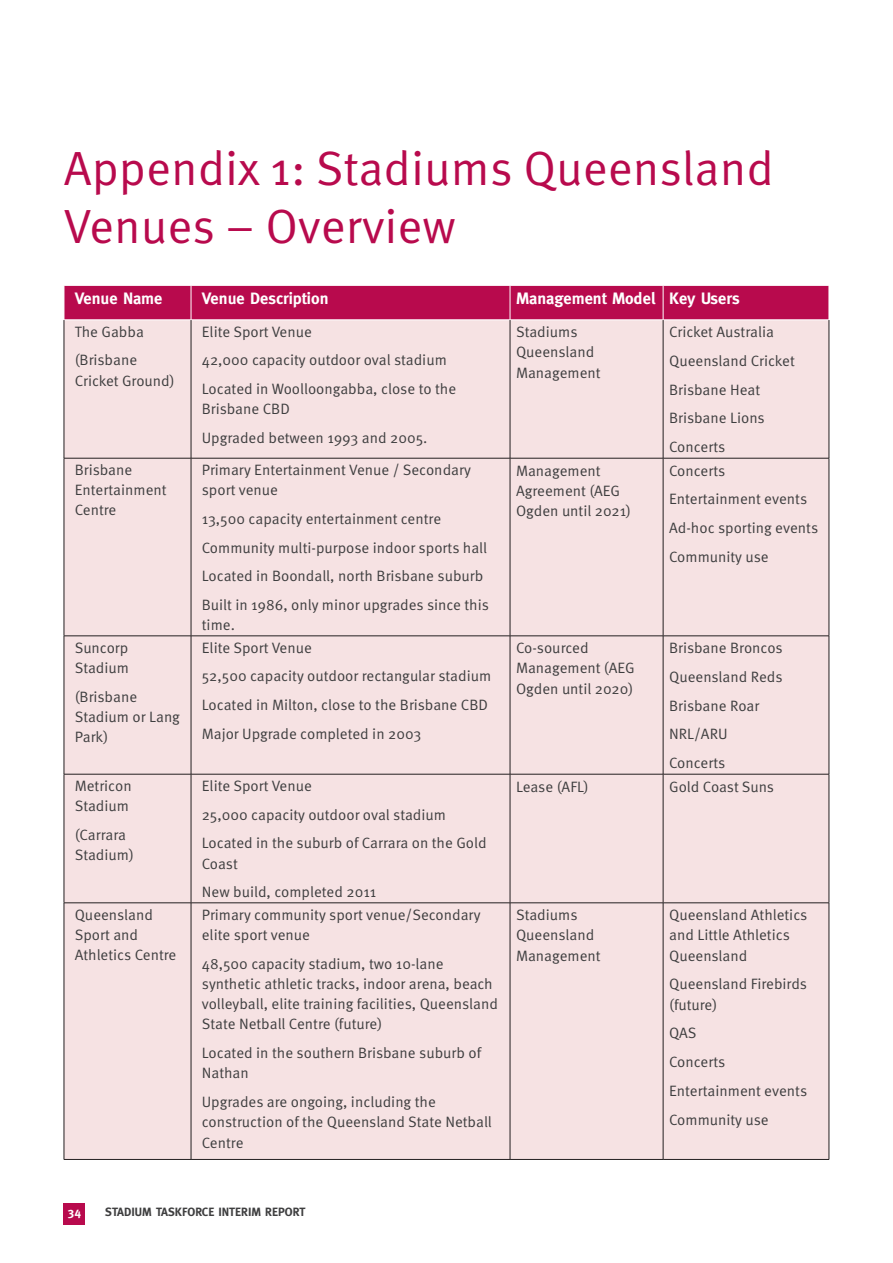
<style>
.page{position:relative;width:893px;height:1263px;background:#fff}
.page>*{position:absolute;margin:0;border:0;box-sizing:border-box;transform-origin:0 0}
.t1{font:48px/57.6px "Meta Pro";color:#b80a4d}
.t2{font:700 16.5px "Meta";color:#fff}
.t3{font:15px/20.2px "Meta Pro";color:#3e3e3f}
.t4{font:700 12px "Meta";color:#3e3e3f}
.t5{font:700 12px "Meta";color:#fff}
</style>
<div class="page">
<div style="left:65px;top:286px;width:764px;height:34px;background:#b80a4d"></div>
<div style="left:65px;top:321px;width:764px;height:838px;background:#f6e2e3"></div>
<hr style="left:191px;top:286px;width:1px;height:34px;background:#fff">
<hr style="left:510px;top:286px;width:1px;height:34px;background:#fff">
<hr style="left:663px;top:286px;width:1px;height:34px;background:#fff">
<hr style="left:64px;top:320px;width:1px;height:138px;background:#231f20">
<hr style="left:191px;top:320px;width:1px;height:138px;background:#231f20">
<hr style="left:510px;top:320px;width:1px;height:138px;background:#231f20">
<hr style="left:663px;top:320px;width:1px;height:138px;background:#231f20">
<hr style="left:829px;top:320px;width:1px;height:138px;background:#231f20">
<hr style="left:64px;top:458px;width:127px;height:1px;background:#231f20">
<hr style="left:64px;top:458px;width:1px;height:178px;background:#231f20">
<hr style="left:191px;top:458px;width:319px;height:1px;background:#231f20">
<hr style="left:191px;top:458px;width:1px;height:178px;background:#231f20">
<hr style="left:510px;top:458px;width:153px;height:1px;background:#231f20">
<hr style="left:510px;top:458px;width:1px;height:178px;background:#231f20">
<hr style="left:663px;top:458px;width:166px;height:1px;background:#231f20">
<hr style="left:663px;top:458px;width:1px;height:178px;background:#231f20">
<hr style="left:829px;top:458px;width:1px;height:178px;background:#231f20">
<hr style="left:64px;top:636px;width:127px;height:1px;background:#231f20">
<hr style="left:64px;top:636px;width:1px;height:138px;background:#231f20">
<hr style="left:191px;top:636px;width:319px;height:1px;background:#231f20">
<hr style="left:191px;top:636px;width:1px;height:138px;background:#231f20">
<hr style="left:510px;top:636px;width:153px;height:1px;background:#231f20">
<hr style="left:510px;top:636px;width:1px;height:138px;background:#231f20">
<hr style="left:663px;top:636px;width:166px;height:1px;background:#231f20">
<hr style="left:663px;top:636px;width:1px;height:138px;background:#231f20">
<hr style="left:829px;top:636px;width:1px;height:138px;background:#231f20">
<hr style="left:64px;top:774px;width:127px;height:1px;background:#231f20">
<hr style="left:64px;top:774px;width:1px;height:129px;background:#231f20">
<hr style="left:191px;top:774px;width:319px;height:1px;background:#231f20">
<hr style="left:191px;top:774px;width:1px;height:129px;background:#231f20">
<hr style="left:510px;top:774px;width:153px;height:1px;background:#231f20">
<hr style="left:510px;top:774px;width:1px;height:129px;background:#231f20">
<hr style="left:663px;top:774px;width:166px;height:1px;background:#231f20">
<hr style="left:663px;top:774px;width:1px;height:129px;background:#231f20">
<hr style="left:829px;top:774px;width:1px;height:129px;background:#231f20">
<hr style="left:64px;top:902px;width:127px;height:1px;background:#231f20">
<hr style="left:64px;top:903px;width:1px;height:256px;background:#231f20">
<hr style="left:191px;top:902px;width:319px;height:1px;background:#231f20">
<hr style="left:191px;top:903px;width:1px;height:256px;background:#231f20">
<hr style="left:510px;top:902px;width:153px;height:1px;background:#231f20">
<hr style="left:510px;top:903px;width:1px;height:256px;background:#231f20">
<hr style="left:663px;top:902px;width:166px;height:1px;background:#231f20">
<hr style="left:663px;top:903px;width:1px;height:256px;background:#231f20">
<hr style="left:829px;top:903px;width:1px;height:256px;background:#231f20">
<hr style="left:64px;top:1159px;width:127px;height:1px;background:#231f20">
<hr style="left:191px;top:1159px;width:319px;height:1px;background:#231f20">
<hr style="left:510px;top:1159px;width:153px;height:1px;background:#231f20">
<hr style="left:663px;top:1159px;width:166px;height:1px;background:#231f20">
<div style="left:64px;top:1203px;width:21px;height:22px;background:#b80a4d"></div>
<h1 class="t1" style="left:64px;top:141px;width:712px">Appendix 1: Stadiums Queensland<br>Venues – Overview</h1>
<p class="t2" style="left:75px;top:288px;width:89px">Venue Name</p>
<p class="t2" style="left:202px;top:288px;width:128px">Venue Description</p>
<p class="t2" style="left:516px;top:289px;width:225px">Management Model Key Users</p>
<p class="t3" style="left:75px;top:317px;width:71px;line-height:28.8px">The Gabba (Brisbane</p>
<p class="t3" style="left:75px;top:371px;width:101px">Cricket Ground)</p>
<p class="t3" style="left:202px;top:317px;width:256px;line-height:28.8px">Elite Sport Venue<br>42,000 capacity outdoor oval stadium<br>Located in Woolloongabba, close to the</p>
<p class="t3" style="left:202px;top:395px;width:227px;line-height:28.8px">Brisbane CBD<br>Upgraded between 1993 and 2005.</p>
<p class="t3" style="left:516px;top:322px;width:86px">Stadiums<br>Queensland<br>Management</p>
<p class="t3" style="left:669px;top:318px;width:127px;line-height:28.8px">Cricket Australia<br>Queensland Cricket<br>Brisbane Heat<br>Brisbane Lions<br>Concerts</p>
<p class="t3" style="left:75px;top:460px;width:93px">Brisbane<br>Entertainment<br>Centre</p>
<p class="t3" style="left:202px;top:460px;width:271px">Primary Entertainment Venue / Secondary sport venue</p>
<p class="t3" style="left:202px;top:505px;width:289px;line-height:28.8px">13,500 capacity entertainment centre Community multi-purpose indoor sports hall Located in Boondall, north Brisbane suburb Built in 1986, only minor upgrades since this</p>
<p class="t3" style="left:202px;top:616px;width:35px">time.</p>
<p class="t3" style="left:516px;top:461px;width:117px">Management<br>Agreement (AEG<br>Ogden until 2021)</p>
<p class="t3" style="left:669px;top:456px;width:151px;line-height:28.8px">Concerts<br>Entertainment events<br>Ad-hoc sporting events<br>Community use</p>
<p class="t3" style="left:75px;top:638px;width:56px">Suncorp<br>Stadium</p>
<p class="t3" style="left:75px;top:687px;width:107px">(Brisbane<br>Stadium or Lang<br>Park)</p>
<p class="t3" style="left:75px;top:776px;width:58px">Metricon<br>Stadium</p>
<p class="t3" style="left:75px;top:825px;width:61px">(Carrara<br>Stadium)</p>
<p class="t3" style="left:202px;top:633px;width:291px;line-height:28.8px">Elite Sport Venue<br>52,500 capacity outdoor rectangular stadium Located in Milton, close to the Brisbane CBD Major Upgrade completed in 2003</p>
<p class="t3" style="left:516px;top:638px;width:120px">Co-sourced<br>Management (AEG<br>Ogden until 2020)</p>
<p class="t3" style="left:669px;top:634px;width:115px;line-height:28.8px">Brisbane Broncos<br>Queensland Reds<br>Brisbane Roar<br>NRL/ARU<br>Concerts</p>
<p class="t3" style="left:202px;top:772px;width:286px;line-height:28.8px">Elite Sport Venue<br>25,000 capacity outdoor oval stadium<br>Located in the suburb of Carrara on the Gold</p>
<p class="t3" style="left:202px;top:849px;width:176px;line-height:28.8px">Coast<br>New build, completed 2011</p>
<p class="t3" style="left:516px;top:777px;width:74px">Lease (AFL)</p>
<p class="t3" style="left:669px;top:777px;width:106px">Gold Coast Suns</p>
<p class="t3" style="left:75px;top:905px;width:103px">Queensland<br>Sport and<br>Athletics Centre</p>
<p class="t3" style="left:202px;top:905px;width:280px">Primary community sport venue/Secondary elite sport venue</p>
<p class="t3" style="left:202px;top:954px;width:298px">48,500 capacity stadium, two 10-lane synthetic athletic tracks, indoor arena, beach volleyball, elite training facilities, Queensland State Netball Centre (future)</p>
<p class="t3" style="left:202px;top:1043px;width:281px">Located in the southern Brisbane suburb of<br>Nathan</p>
<p class="t3" style="left:202px;top:1092px;width:292px">Upgrades are ongoing, including the construction of the Queensland State Netball<br>Centre</p>
<p class="t3" style="left:516px;top:905px;width:86px">Stadiums<br>Queensland<br>Management</p>
<p class="t3" style="left:669px;top:905px;width:140px">Queensland Athletics and Little Athletics<br>Queensland</p>
<p class="t3" style="left:669px;top:974px;width:139px">Queensland Firebirds (future)</p>
<p class="t3" style="left:669px;top:1019px;width:140px;line-height:28.8px">QAS<br>Concerts<br>Entertainment events<br>Community use</p>
<p class="t5" style="left:68px;top:1205px;width:14px">34</p>
<p class="t4" style="left:105px;top:1205px;width:202px">STADIUM TASKFORCE INTERIM REPORT</p>
</div>
